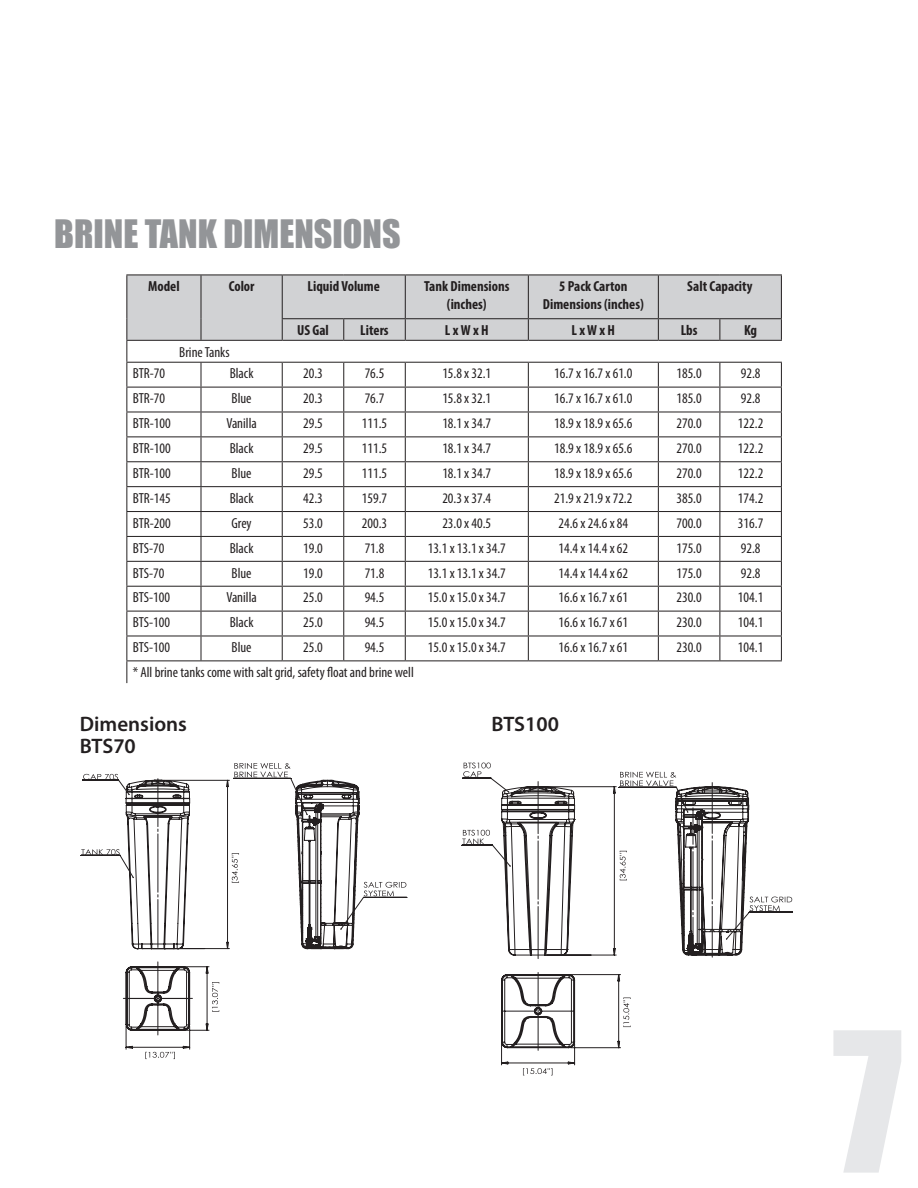
<style>
.page{position:relative;width:918px;height:1188px;background:#fff}
.page>*{position:absolute;margin:0;border:0;box-sizing:border-box;transform-origin:0 0}
.t1{font:180px "Impact";color:#e6e7e9}
.t2{font:36px "Impact";color:#939598}
.t3{font:600 21px "Myriad Pro";color:#231f20}
.t4{font:condensed 14.55px "Myriad Pro";color:#231f20}
.t5{font:700 condensed 14.55px/17.5px "Myriad Pro";color:#231f20;text-align:center}
</style>
<div class="page">
<hr style="left:126px;top:274px;width:75px;height:1px;background:#231f20">
<hr style="left:201px;top:274px;width:81px;height:1px;background:#231f20">
<hr style="left:282px;top:274px;width:62px;height:1px;background:#231f20">
<hr style="left:344px;top:274px;width:61px;height:1px;background:#231f20">
<hr style="left:405px;top:274px;width:123px;height:1px;background:#231f20">
<hr style="left:528px;top:274px;width:130px;height:1px;background:#231f20">
<hr style="left:658px;top:274px;width:62px;height:1px;background:#231f20">
<hr style="left:720px;top:274px;width:62px;height:1px;background:#231f20">
<svg style="left:126px;top:275px;width:656px;height:408px"></svg>
<svg style="left:145px;top:1052px;width:30px;height:7px"></svg>
<svg style="left:81px;top:763px;width:325px;height:140px"></svg>
<svg style="left:126px;top:780px;width:234px;height:251px"></svg>
<svg style="left:463px;top:763px;width:28px;height:14px"></svg>
<svg style="left:523px;top:1068px;width:30px;height:7px"></svg>
<svg style="left:462px;top:778px;width:331px;height:287px"></svg>
<svg style="left:501px;top:772px;width:291px;height:278px"></svg>
<p class="t2" style="left:54px;top:206px;width:348px">BRINE TANK DIMENSIONS</p>
<p class="t5" style="left:148px;top:277px;width:33px">Model</p>
<p class="t5" style="left:229px;top:277px;width:27px">Color</p>
<p class="t5" style="left:308px;top:277px;width:74px">Liquid Volume</p>
<p class="t5" style="left:424px;top:277px;width:87px">Tank Dimensions (inches)</p>
<p class="t5" style="left:543px;top:277px;width:103px">5 Pack Carton<br>Dimensions (inches)</p>
<p class="t5" style="left:687px;top:277px;width:67px">Salt Capacity</p>
<p class="t5" style="left:297px;top:321px;width:33px">US Gal</p>
<p class="t5" style="left:360px;top:321px;width:30px">Liters</p>
<p class="t5" style="left:445px;top:321px;width:45px">L x W x H</p>
<p class="t5" style="left:572px;top:321px;width:45px">L x W x H</p>
<p class="t5" style="left:681px;top:321px;width:18px">Lbs</p>
<p class="t5" style="left:744px;top:321px;width:15px">Kg</p>
<p class="t4" style="left:179px;top:343px;width:52px">Brine Tanks</p>
<p class="t4" style="left:133px;top:365px;width:34px">BTR-70</p>
<p class="t4" style="left:230px;top:365px;width:25px">Black</p>
<p class="t4" style="left:303px;top:365px;width:21px">20.3</p>
<p class="t4" style="left:365px;top:365px;width:21px">76.5</p>
<p class="t4" style="left:442px;top:365px;width:50px">15.8 x 32.1</p>
<p class="t4" style="left:554px;top:365px;width:80px">16.7 x 16.7 x 61.0</p>
<p class="t4" style="left:676px;top:365px;width:27px">185.0</p>
<p class="t4" style="left:741px;top:365px;width:21px">92.8</p>
<p class="t4" style="left:133px;top:390px;width:34px">BTR-70</p>
<p class="t4" style="left:232px;top:390px;width:22px">Blue</p>
<p class="t4" style="left:303px;top:390px;width:21px">20.3</p>
<p class="t4" style="left:365px;top:390px;width:21px">76.7</p>
<p class="t4" style="left:442px;top:390px;width:50px">15.8 x 32.1</p>
<p class="t4" style="left:554px;top:390px;width:80px">16.7 x 16.7 x 61.0</p>
<p class="t4" style="left:676px;top:390px;width:27px">185.0</p>
<p class="t4" style="left:741px;top:390px;width:21px">92.8</p>
<p class="t4" style="left:133px;top:415px;width:39px">BTR-100</p>
<p class="t4" style="left:226px;top:415px;width:32px">Vanilla</p>
<p class="t4" style="left:303px;top:415px;width:21px">29.5</p>
<p class="t4" style="left:362px;top:415px;width:27px">111.5</p>
<p class="t4" style="left:442px;top:415px;width:50px">18.1 x 34.7</p>
<p class="t4" style="left:554px;top:415px;width:80px">18.9 x 18.9 x 65.6</p>
<p class="t4" style="left:676px;top:415px;width:27px">270.0</p>
<p class="t4" style="left:738px;top:415px;width:27px">122.2</p>
<p class="t4" style="left:133px;top:440px;width:39px">BTR-100</p>
<p class="t4" style="left:230px;top:440px;width:25px">Black</p>
<p class="t4" style="left:303px;top:440px;width:21px">29.5</p>
<p class="t4" style="left:362px;top:440px;width:27px">111.5</p>
<p class="t4" style="left:442px;top:440px;width:50px">18.1 x 34.7</p>
<p class="t4" style="left:554px;top:440px;width:80px">18.9 x 18.9 x 65.6</p>
<p class="t4" style="left:676px;top:440px;width:27px">270.0</p>
<p class="t4" style="left:738px;top:440px;width:27px">122.2</p>
<p class="t4" style="left:133px;top:464px;width:39px">BTR-100</p>
<p class="t4" style="left:232px;top:464px;width:22px">Blue</p>
<p class="t4" style="left:303px;top:464px;width:21px">29.5</p>
<p class="t4" style="left:362px;top:464px;width:27px">111.5</p>
<p class="t4" style="left:442px;top:464px;width:50px">18.1 x 34.7</p>
<p class="t4" style="left:554px;top:464px;width:80px">18.9 x 18.9 x 65.6</p>
<p class="t4" style="left:676px;top:464px;width:27px">270.0</p>
<p class="t4" style="left:738px;top:464px;width:27px">122.2</p>
<p class="t4" style="left:133px;top:489px;width:39px">BTR-145</p>
<p class="t4" style="left:230px;top:489px;width:25px">Black</p>
<p class="t4" style="left:303px;top:489px;width:21px">42.3</p>
<p class="t4" style="left:362px;top:489px;width:27px">159.7</p>
<p class="t4" style="left:442px;top:489px;width:50px">20.3 x 37.4</p>
<p class="t4" style="left:554px;top:489px;width:80px">21.9 x 21.9 x 72.2</p>
<p class="t4" style="left:676px;top:489px;width:27px">385.0</p>
<p class="t4" style="left:738px;top:489px;width:27px">174.2</p>
<p class="t4" style="left:133px;top:514px;width:39px">BTR-200</p>
<p class="t4" style="left:232px;top:514px;width:22px">Grey</p>
<p class="t4" style="left:303px;top:514px;width:21px">53.0</p>
<p class="t4" style="left:362px;top:514px;width:27px">200.3</p>
<p class="t4" style="left:442px;top:514px;width:50px">23.0 x 40.5</p>
<p class="t4" style="left:558px;top:514px;width:71px">24.6 x 24.6 x 84</p>
<p class="t4" style="left:676px;top:514px;width:27px">700.0</p>
<p class="t4" style="left:738px;top:514px;width:27px">316.7</p>
<p class="t4" style="left:133px;top:539px;width:33px">BTS-70</p>
<p class="t4" style="left:230px;top:539px;width:25px">Black</p>
<p class="t4" style="left:303px;top:539px;width:21px">19.0</p>
<p class="t4" style="left:365px;top:539px;width:21px">71.8</p>
<p class="t4" style="left:428px;top:539px;width:80px">13.1 x 13.1 x 34.7</p>
<p class="t4" style="left:558px;top:539px;width:71px">14.4 x 14.4 x 62</p>
<p class="t4" style="left:676px;top:539px;width:27px">175.0</p>
<p class="t4" style="left:741px;top:539px;width:21px">92.8</p>
<p class="t4" style="left:133px;top:564px;width:33px">BTS-70</p>
<p class="t4" style="left:232px;top:564px;width:22px">Blue</p>
<p class="t4" style="left:303px;top:564px;width:21px">19.0</p>
<p class="t4" style="left:365px;top:564px;width:21px">71.8</p>
<p class="t4" style="left:428px;top:564px;width:80px">13.1 x 13.1 x 34.7</p>
<p class="t4" style="left:558px;top:564px;width:71px">14.4 x 14.4 x 62</p>
<p class="t4" style="left:676px;top:564px;width:27px">175.0</p>
<p class="t4" style="left:741px;top:564px;width:21px">92.8</p>
<p class="t4" style="left:133px;top:589px;width:39px">BTS-100</p>
<p class="t4" style="left:226px;top:589px;width:32px">Vanilla</p>
<p class="t4" style="left:303px;top:589px;width:21px">25.0</p>
<p class="t4" style="left:365px;top:589px;width:21px">94.5</p>
<p class="t4" style="left:428px;top:589px;width:80px">15.0 x 15.0 x 34.7</p>
<p class="t4" style="left:558px;top:589px;width:71px">16.6 x 16.7 x 61</p>
<p class="t4" style="left:676px;top:589px;width:27px">230.0</p>
<p class="t4" style="left:738px;top:589px;width:27px">104.1</p>
<p class="t4" style="left:133px;top:614px;width:39px">BTS-100</p>
<p class="t4" style="left:230px;top:614px;width:25px">Black</p>
<p class="t4" style="left:303px;top:614px;width:21px">25.0</p>
<p class="t4" style="left:365px;top:614px;width:21px">94.5</p>
<p class="t4" style="left:428px;top:614px;width:80px">15.0 x 15.0 x 34.7</p>
<p class="t4" style="left:558px;top:614px;width:71px">16.6 x 16.7 x 61</p>
<p class="t4" style="left:676px;top:614px;width:27px">230.0</p>
<p class="t4" style="left:738px;top:614px;width:27px">104.1</p>
<p class="t4" style="left:133px;top:639px;width:39px">BTS-100</p>
<p class="t4" style="left:232px;top:639px;width:22px">Blue</p>
<p class="t4" style="left:303px;top:639px;width:21px">25.0</p>
<p class="t4" style="left:365px;top:639px;width:21px">94.5</p>
<p class="t4" style="left:428px;top:639px;width:80px">15.0 x 15.0 x 34.7</p>
<p class="t4" style="left:558px;top:639px;width:71px">16.6 x 16.7 x 61</p>
<p class="t4" style="left:676px;top:639px;width:27px">230.0</p>
<p class="t4" style="left:738px;top:639px;width:27px">104.1</p>
<p class="t4" style="left:133px;top:664px;width:283px">* All brine tanks come with salt grid, safety float and brine well</p>
<p class="t3" style="left:80px;top:710px;width:109px">Dimensions</p>
<p class="t3" style="left:80px;top:733px;width:58px">BTS70</p>
<p class="t3" style="left:492px;top:710px;width:69px">BTS100</p>
<h1 class="t1" style="left:832px;top:962px;width:72px">7</h1>
</div>
